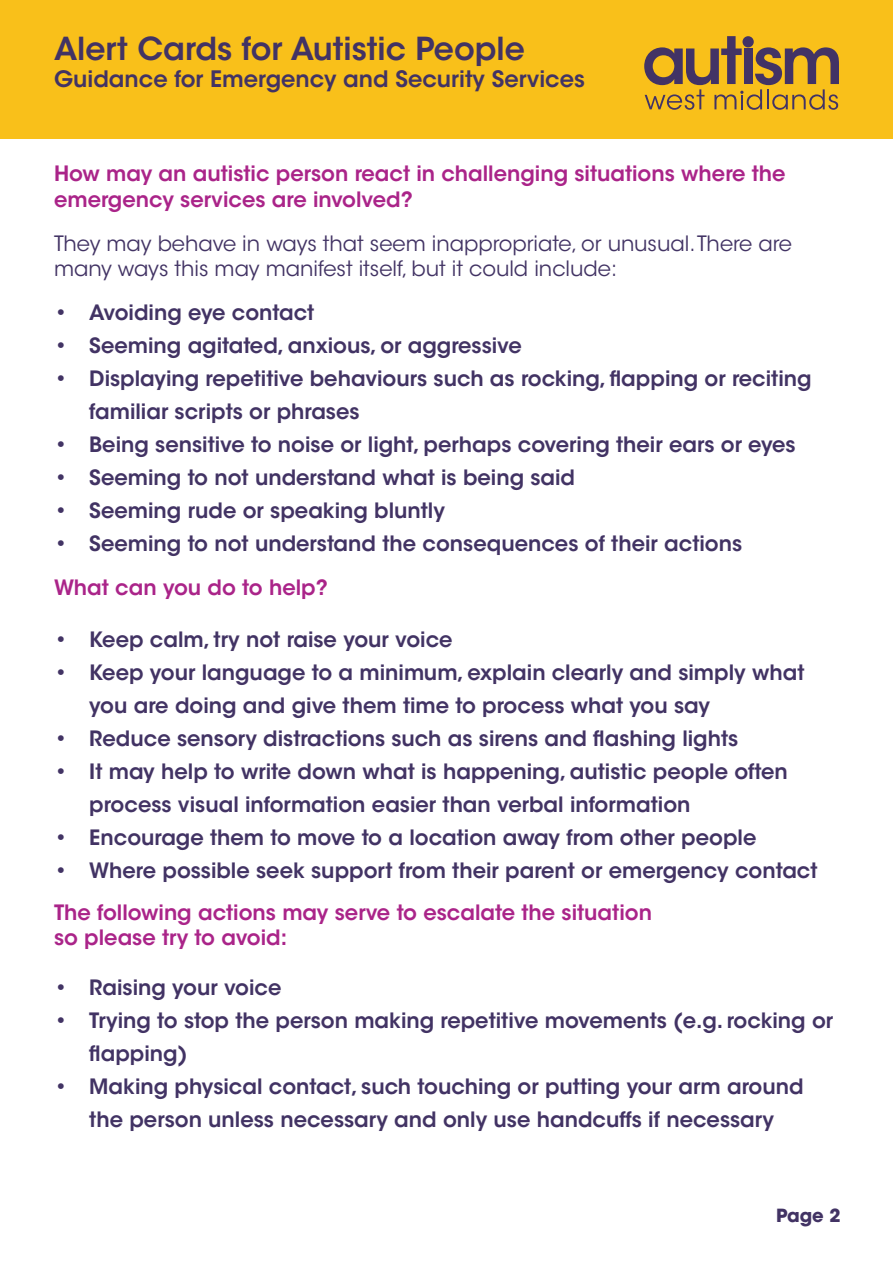
<style>
.page{position:relative;width:893px;height:1263px;background:#fff}
.page>*{position:absolute;margin:0;border:0;box-sizing:border-box;transform-origin:0 0}
.t1{font:600 31.5px "ITC Avant Garde Std";color:#423364}
.t2{font:600 22.5px "ITC Avant Garde Std";color:#423364}
.t3{font:600 21px/33px "ITC Avant Garde Std";color:#423364}
.t4{font:600 21px/25.2px "ITC Avant Garde Std";color:#aa2489}
.t5{font:21px/25.2px "ITC Avant Garde Std";color:#423364}
.t6{font:700 18px "ITC Avant Garde Std";color:#423364}
</style>
<div class="page">
<div style="left:0;top:0;width:893px;height:138px;background:#f9c01a"></div>
<svg style="left:644px;top:36px;width:195px;height:74px"></svg>
<h1 class="t1" style="left:54px;top:29px;width:472px">Alert Cards for Autistic People</h1>
<p class="t2" style="left:54px;top:65px;width:532px">Guidance for Emergency and Security Services</p>
<p class="t4" style="left:54px;top:161px;width:733px">How may an autistic person react in challenging situations where the emergency services are involved?</p>
<p class="t5" style="left:54px;top:231px;width:739px">They may behave in ways that seem inappropriate, or unusual. There are many ways this may manifest itself, but it could include:</p>
<p class="t3" style="left:89px;top:296px;width:724px">Avoiding eye contact<br>Seeming agitated, anxious, or aggressive<br>Displaying repetitive behaviours such as rocking, flapping or reciting familiar scripts or phrases<br>Being sensitive to noise or light, perhaps covering their ears or eyes Seeming to not understand what is being said<br>Seeming rude or speaking bluntly<br>Seeming to not understand the consequences of their actions</p>
<p class="t3" style="left:54px;top:296px;width:15px;text-align:justify">• • •</p>
<p class="t3" style="left:54px;top:428px;width:15px;text-align:justify">• • • •</p>
<p class="t4" style="left:54px;top:575px;width:275px">What can you do to help?</p>
<p class="t3" style="left:89px;top:623px;width:730px">Keep calm, try not raise your voice<br>Keep your language to a minimum, explain clearly and simply what you are doing and give them time to process what you say<br>Reduce sensory distractions such as sirens and flashing lights<br>It may help to write down what is happening, autistic people often process visual information easier than verbal information<br>Encourage them to move to a location away from other people Where possible seek support from their parent or emergency contact</p>
<p class="t3" style="left:54px;top:623px;width:15px">• •</p>
<p class="t3" style="left:54px;top:722px;width:15px">• •</p>
<p class="t3" style="left:54px;top:821px;width:15px">• •</p>
<p class="t4" style="left:54px;top:900px;width:599px">The following actions may serve to escalate the situation so please try to avoid:</p>
<p class="t3" style="left:89px;top:971px;width:745px">Raising your voice<br>Trying to stop the person making repetitive movements (e.g. rocking or flapping)<br>Making physical contact, such touching or putting your arm around the person unless necessary and only use handcuffs if necessary</p>
<p class="t3" style="left:54px;top:971px;width:15px">• •</p>
<p class="t3" style="left:54px;top:1070px;width:15px">•</p>
<p class="t6" style="left:776px;top:1204px;width:66px">Page 2</p>
</div>
